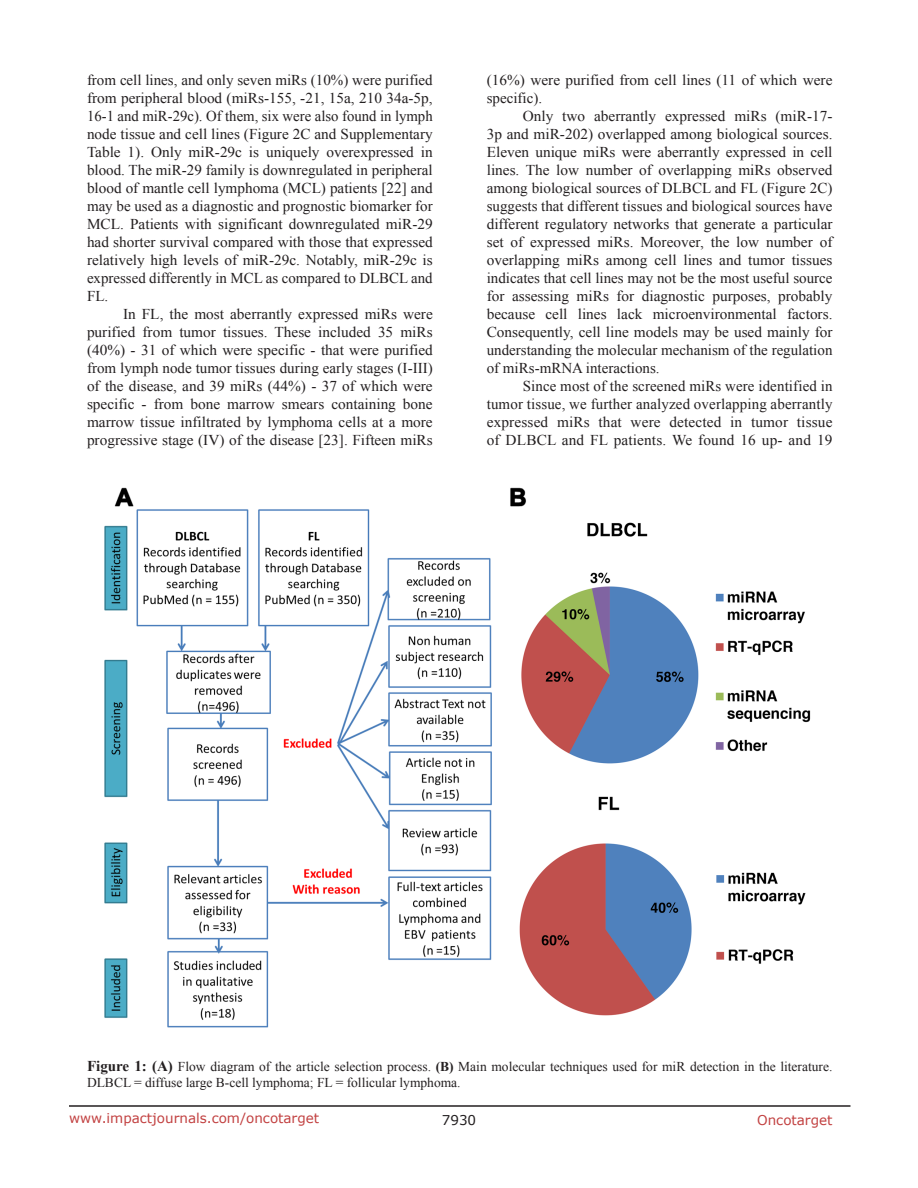
<style>
.page{position:relative;width:918px;height:1188px;background:#fff}
.page>*{position:absolute;margin:0;border:0;box-sizing:border-box;transform-origin:0 0}
.BodyText{font:15px/18px "Times New Roman";color:#231f20;text-align:justify}
.figuretext{font:13.5px/16.2px "Times New Roman";color:#231f20}
.t1{font:13.5px "Verdana";color:#c24141}
.t2{font:13.5px "Verdana";color:#231f20}
.s1{font-weight:700;font-size:15px}
.s2{font-weight:700}
</style>
<div class="page">
<hr style="left:69px;top:1105px;width:781px;height:2px;background:#231f20">
<img style="left:104px;top:487px;width:707px;height:541px">
<p class="BodyText" style="left:87px;top:71px;width:347px">from cell lines, and only seven miRs (10%) were purified from peripheral blood (miRs-155, -21, 15a, 210 34a-5p, 16-1 and miR-29c). Of them, six were also found in lymph node tissue and cell lines (Figure 2C and Supplementary Table 1). Only miR-29c is uniquely overexpressed in blood. The miR-29 family is downregulated in peripheral blood of mantle cell lymphoma (MCL) patients [22] and may be used as a diagnostic and prognostic biomarker for MCL. Patients with significant downregulated miR-29 had shorter survival compared with those that expressed relatively high levels of miR-29c. Notably, miR-29c is expressed differently in MCL as compared to DLBCL and FL.</p>
<p class="BodyText" style="left:87px;top:305px;width:347px;text-indent:36px">In FL, the most aberrantly expressed miRs were purified from tumor tissues. These included 35 miRs (40%) - 31 of which were specific - that were purified from lymph node tumor tissues during early stages (I-III) of the disease, and 39 miRs (44%) - 37 of which were specific - from bone marrow smears containing bone marrow tissue infiltrated by lymphoma cells at a more progressive stage (IV) of the disease [23]. Fifteen miRs</p>
<p class="BodyText" style="left:487px;top:71px;width:347px">(16%) were purified from cell lines (11 of which were specific).</p>
<p class="BodyText" style="left:487px;top:107px;width:347px;text-indent:36px">Only two aberrantly expressed miRs (miR-17- 3p and miR-202) overlapped among biological sources.<br>Eleven unique miRs were aberrantly expressed in cell lines. The low number of overlapping miRs observed among biological sources of DLBCL and FL (Figure 2C) suggests that different tissues and biological sources have different regulatory networks that generate a particular set of expressed miRs. Moreover, the low number of overlapping miRs among cell lines and tumor tissues indicates that cell lines may not be the most useful source for assessing miRs for diagnostic purposes, probably because cell lines lack microenvironmental factors.<br>Consequently, cell line models may be used mainly for understanding the molecular mechanism of the regulation of miRs-mRNA interactions.</p>
<p class="BodyText" style="left:487px;top:377px;width:347px;text-indent:36px">Since most of the screened miRs were identified in tumor tissue, we further analyzed overlapping aberrantly expressed miRs that were detected in tumor tissue of DLBCL and FL patients. We found 16 up- and 19</p>
<p class="figuretext" style="left:87px;top:1058px;width:747px"><span class="s1">Figure 1: (A)</span> Flow diagram of the article selection process. <span class="s2">(B)</span> Main molecular techniques used for miR detection in the literature.<br>DLBCL = diffuse large B-cell lymphoma; FL = follicular lymphoma.</p>
<p class="t1" style="left:69px;top:1109px;width:252px">www.impactjournals.com/oncotarget</p>
<p class="t2" style="left:442px;top:1111px;width:36px">7930</p>
<p class="t1" style="left:757px;top:1111px;width:77px">Oncotarget</p>
</div>
